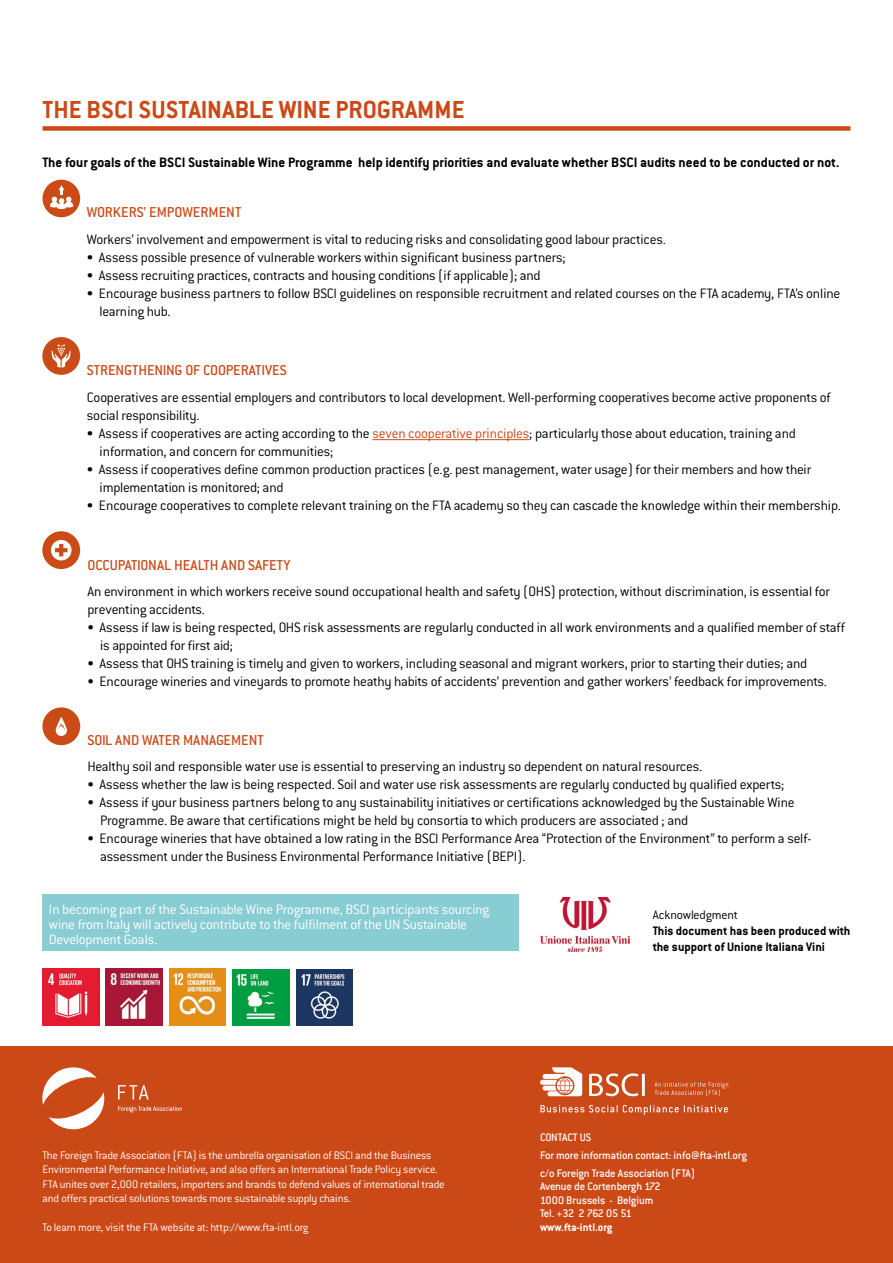
<style>
.page{position:relative;width:893px;height:1263px;background:#fff}
.page>*{position:absolute;margin:0;border:0;box-sizing:border-box;transform-origin:0 0}
.t1{font:700 27px "Conduit ITC Pro";color:#cb4917}
.t2{font:500 15.75px "Conduit ITC";color:#cb4917}
.t3{font:300 15px/18px "Conduit ITC";letter-spacing:-.015em;color:#000}
.t4{font:300 15px/15px "Conduit ITC";letter-spacing:-.015em;color:#fff}
.t5{font:700 15px "Conduit ITC Pro";color:#000}
.t6{font:700 13.5px/16.2px "Conduit ITC Pro";color:#000}
.t7{font:300 13.5px "Conduit ITC Pro";letter-spacing:-.015em;color:#000}
.t8{font:300 12px/14.4px "Conduit ITC";letter-spacing:-.015em;color:#fff}
.t9{font:500 12px/17.7px "Conduit ITC";letter-spacing:-.015em;color:#fff}
.t10{font:700 12px "Conduit ITC Pro";color:#fff}
.s1{color:#cb4917}
</style>
<div class="page">
<div style="left:43px;top:126px;width:807px;height:5px;background:#cb4917"></div>
<hr style="left:372px;top:439px;width:157px;height:1px;background:#cb4917">
<div style="left:43px;top:894px;width:476px;height:57px;background:#88cdd3"></div>
<img style="left:42px;top:969px;width:57px;height:56px">
<img style="left:106px;top:969px;width:57px;height:56px">
<img style="left:169px;top:969px;width:57px;height:56px">
<img style="left:233px;top:969px;width:56px;height:57px">
<img style="left:296px;top:969px;width:57px;height:57px">
<img style="left:540px;top:898px;width:90px;height:53px">
<div style="left:0;top:1046px;width:893px;height:217px;background:#cb4917"></div>
<svg style="left:118px;top:1085px;width:31px;height:14px"></svg>
<svg style="left:42px;top:1067px;width:63px;height:62px"></svg>
<svg style="left:118px;top:1106px;width:64px;height:6px"></svg>
<div style="left:43px;top:180px;width:37px;height:37px;background:#cb4b17;border-radius:50%"></div>
<svg style="left:50px;top:185px;width:23px;height:24px"></svg>
<div style="left:42px;top:337px;width:38px;height:38px;background:#cb4b17;border-radius:50%"></div>
<svg style="left:52px;top:344px;width:19px;height:23px"></svg>
<div style="left:42px;top:531px;width:38px;height:38px;background:#cb4b17;border-radius:50%"></div>
<svg style="left:51px;top:540px;width:21px;height:20px"></svg>
<div style="left:42px;top:707px;width:38px;height:38px;background:#cb4b17;border-radius:50%"></div>
<svg style="left:56px;top:717px;width:11px;height:19px"></svg>
<svg style="left:540px;top:1067px;width:105px;height:29px"></svg>
<svg style="left:655px;top:1082px;width:73px;height:14px"></svg>
<svg style="left:540px;top:1105px;width:188px;height:10px"></svg>
<h1 class="t1" style="left:43px;top:94px;width:424px">THE BSCI SUSTAINABLE WINE PROGRAMME</h1>
<p class="t5" style="left:43px;top:153px;width:798px">The four goals of the BSCI Sustainable Wine Programme help identify priorities and evaluate whether BSCI audits need to be conducted or not.</p>
<p class="t2" style="left:87px;top:203px;width:156px">WORKERS’ EMPOWERMENT</p>
<p class="t3" style="left:87px;top:230px;width:581px">Workers’ involvement and empowerment is vital to reducing risks and consolidating good labour practices.</p>
<p class="t3" style="left:87px;top:248px;width:480px">• Assess possible presence of vulnerable workers within significant business partners;</p>
<p class="t3" style="left:87px;top:266px;width:455px">• Assess recruiting practices, contracts and housing conditions (if applicable); and</p>
<p class="t3" style="left:100px;top:284px;width:742px;text-indent:-13px">• Encourage business partners to follow BSCI guidelines on responsible recruitment and related courses on the FTA academy, FTA’s online learning hub.</p>
<p class="t2" style="left:87px;top:362px;width:201px">STRENGTHENING OF COOPERATIVES</p>
<p class="t3" style="left:87px;top:388px;width:745px">Cooperatives are essential employers and contributors to local development. Well-performing cooperatives become active proponents of social responsibility.</p>
<p class="t3" style="left:100px;top:424px;width:698px;text-indent:-13px">• Assess if cooperatives are acting according to the <span class="s1">seven cooperative principles</span>; particularly those about education, training and information, and concern for communities;</p>
<p class="t3" style="left:100px;top:460px;width:713px;text-indent:-13px">• Assess if cooperatives define common production practices (e.g. pest management, water usage) for their members and how their implementation is monitored; and</p>
<p class="t3" style="left:87px;top:496px;width:756px">• Encourage cooperatives to complete relevant training on the FTA academy so they can cascade the knowledge within their membership.</p>
<p class="t2" style="left:87px;top:556px;width:205px">OCCUPATIONAL HEALTH AND SAFETY</p>
<p class="t3" style="left:87px;top:582px;width:744px">An environment in which workers receive sound occupational health and safety (OHS) protection, without discrimination, is essential for preventing accidents.</p>
<p class="t3" style="left:100px;top:618px;width:746px;text-indent:-13px">• Assess if law is being respected, OHS risk assessments are regularly conducted in all work environments and a qualified member of staff is appointed for first aid;</p>
<p class="t3" style="left:87px;top:654px;width:721px">• Assess that OHS training is timely and given to workers, including seasonal and migrant workers, prior to starting their duties; and</p>
<p class="t3" style="left:87px;top:672px;width:741px">• Encourage wineries and vineyards to promote heathy habits of accidents’ prevention and gather workers’ feedback for improvements.</p>
<p class="t2" style="left:87px;top:731px;width:178px">SOIL AND WATER MANAGEMENT</p>
<p class="t3" style="left:87px;top:757px;width:616px">Healthy soil and responsible water use is essential to preserving an industry so dependent on natural resources.</p>
<p class="t3" style="left:87px;top:775px;width:698px">• Assess whether the law is being respected. Soil and water use risk assessments are regularly conducted by qualified experts;</p>
<p class="t3" style="left:100px;top:793px;width:696px;text-indent:-13px">• Assess if your business partners belong to any sustainability initiatives or certifications acknowledged by the Sustainable Wine<br>Programme. Be aware that certifications might be held by consortia to which producers are associated ; and</p>
<p class="t3" style="left:100px;top:829px;width:713px;text-indent:-13px">• Encourage wineries that have obtained a low rating in the BSCI Performance Area “Protection of the Environment” to perform a self&shy;assessment under the Business Environmental Performance Initiative (BEPI).</p>
<p class="t4" style="left:49px;top:901px;width:442px">In becoming part of the Sustainable Wine Programme, BSCI participants sourcing wine from Italy will actively contribute to the fulfilment of the UN Sustainable<br>Development Goals.</p>
<p class="t7" style="left:653px;top:907px;width:87px">Acknowledgment</p>
<p class="t6" style="left:653px;top:923px;width:199px">This document has been produced with the support of Unione Italiana Vini</p>
<p class="t8" style="left:43px;top:1148px;width:404px">The Foreign Trade Association (FTA) is the umbrella organisation of BSCI and the Business Environmental Performance Initiative, and also offers an International Trade Policy service.<br>FTA unites over 2,000 retailers, importers and brands to defend values of international trade and offers practical solutions towards more sustainable supply chains.</p>
<p class="t8" style="left:43px;top:1220px;width:267px">To learn more, visit the FTA website at: http://www.fta-intl.org</p>
<p class="t9" style="left:540px;top:1129px;width:208px">CONTACT US<br>For more information contact: info@fta-intl.org c/o Foreign Trade Association (FTA)</p>
<p class="t9" style="left:540px;top:1180px;width:122px;line-height:13.5px">Avenue de Cortenbergh 172<br>1000 Brussels - Belgium<br>Tel. +32 2 762 05 51</p>
<p class="t10" style="left:540px;top:1220px;width:74px">www.fta-intl.org</p>
</div>
